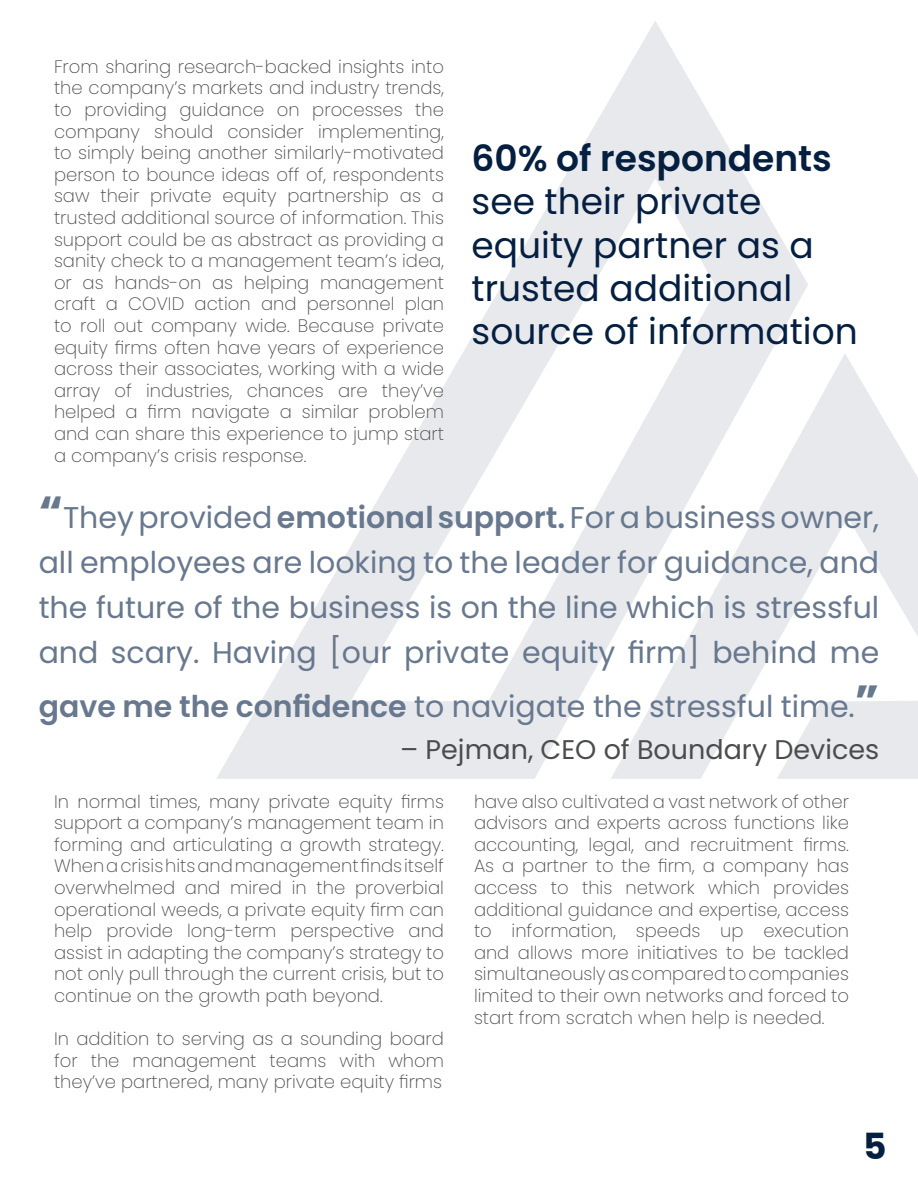
<style>
.page{position:relative;width:918px;height:1188px;background:#fff}
.page>*{position:absolute;margin:0;border:0;box-sizing:border-box;transform-origin:0 0}
.t1{font:36px/43.2px "Poppins";color:#051f41}
.t2{font:700 36px "Poppins";color:#051f41}
.t3{font:30px/45px "Poppins";color:#68788e;text-align:justify}
.t4{font:27px "Poppins";color:#4b4c4d}
.t5{font:200 18px/21.6px "Poppins";color:#4b4c4d;text-align:justify}
.s1{font-weight:600}
.s2{font-weight:700;font-size:45px}
</style>
<div class="page">
<svg style="left:216px;top:21px;width:592px;height:758px"></svg>
<svg style="left:611px;top:353px;width:307px;height:426px;fill:#e7e9ed"></svg>
<p class="t5" style="left:54px;top:56px;width:392px">From sharing research-backed insights into the company’s markets and industry trends, to providing guidance on processes the company should consider implementing, to simply being another similarly-motivated person to bounce ideas off of, respondents saw their private equity partnership as a trusted additional source of information. This support could be as abstract as providing a sanity check to a management team’s idea, or as hands-on as helping management craft a COVID action and personnel plan to roll out company wide. Because private equity firms often have years of experience across their associates, working with a wide array of industries, chances are they’ve helped a firm navigate a similar problem and can share this experience to jump start a company’s crisis response.</p>
<p class="t1" style="left:472px;top:137px;width:388px"><span class="s1">60% of respondents </span>see their private equity partner as a trusted additional source of information</p>
<p class="t3" style="left:39px;top:496px;width:842px"><span class="s2">“</span>They provided <span class="s1">emotional support.</span> For a business owner, all employees are looking to the leader for guidance, and the future of the business is on the line which is stressful and scary. Having [our private equity firm] behind me</p>
<p class="t3" style="left:39px;top:685px;width:842px"><span class="s1">gave me the confidence</span> to navigate the stressful time.<span class="s2">”</span></p>
<p class="t4" style="left:400px;top:734px;width:481px">– Pejman, CEO of Boundary Devices</p>
<p class="t5" style="left:54px;top:791px;width:392px">In normal times, many private equity firms support a company’s management team in forming and articulating a growth strategy.<br>When a crisis hits and management finds itself overwhelmed and mired in the proverbial operational weeds, a private equity firm can help provide long-term perspective and assist in adapting the company’s strategy to not only pull through the current crisis, but to continue on the growth path beyond.</p>
<p class="t5" style="left:54px;top:1028px;width:392px">In addition to serving as a sounding board for the management teams with whom they’ve partnered, many private equity firms</p>
<p class="t5" style="left:474px;top:791px;width:377px">have also cultivated a vast network of other advisors and experts across functions like accounting, legal, and recruitment firms.<br>As a partner to the firm, a company has access to this network which provides additional guidance and expertise, access to information, speeds up execution and allows more initiatives to be tackled simultaneously as compared to companies limited to their own networks and forced to start from scratch when help is needed.</p>
<p class="t2" style="left:863px;top:1126px;width:25px">5</p>
</div>
